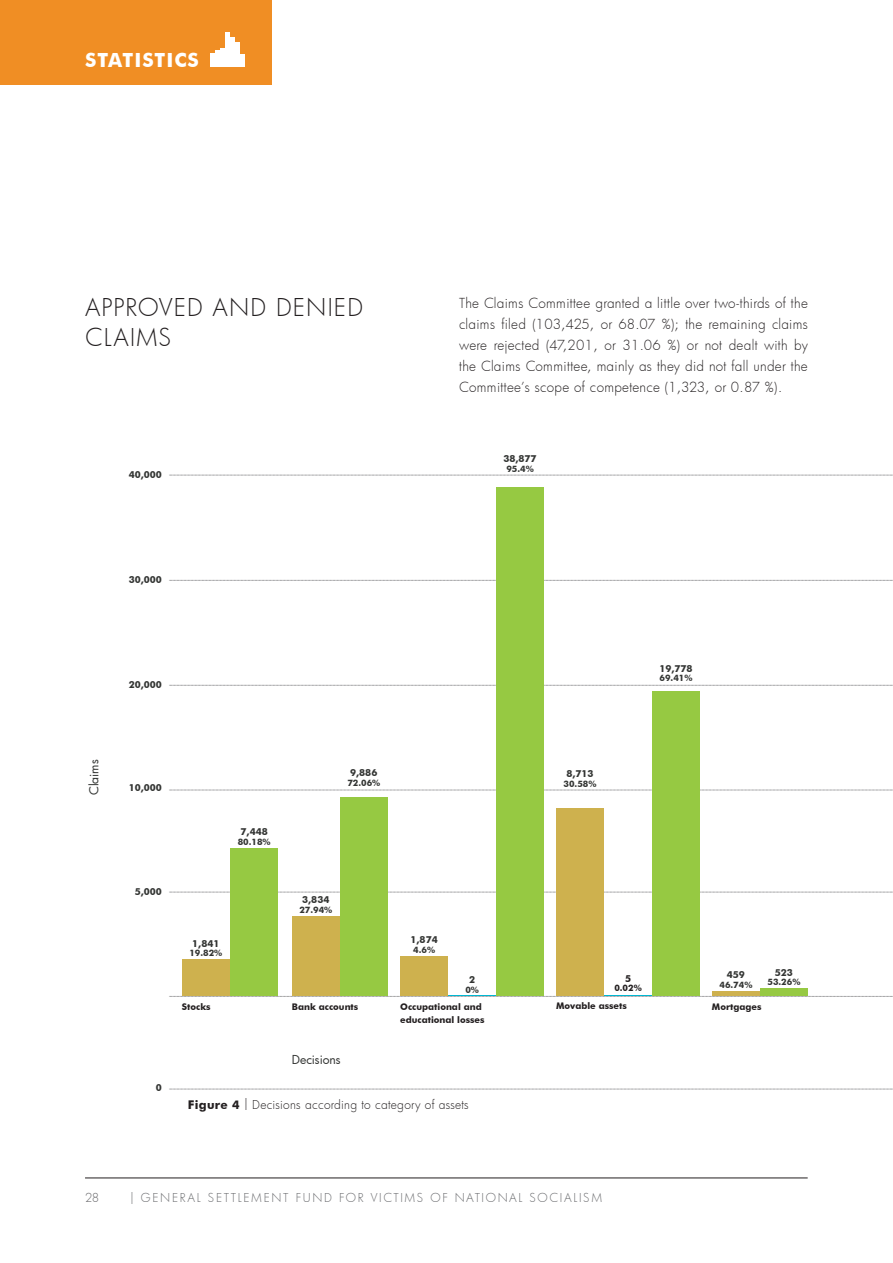
<style>
.page{position:relative;width:893px;height:1263px;background:#fff}
.page>*{position:absolute;margin:0;border:0;box-sizing:border-box;transform-origin:0 0}
.t1{font:300 24px/30px "Futura";letter-spacing:.05em;color:#231f20}
.t2{font:700 19.5px "Futura BT";letter-spacing:.05em;color:#fff}
.t3{font:300 13.5px/21px "Futura";letter-spacing:.02em;color:#231f20;text-align:justify}
.t4{font:12.15px "Futura";color:#333533}
.t5{font:300 12px "Futura";letter-spacing:.14em;color:#6c6d70}
.t6{font:300 12px "Futura";letter-spacing:.025em;color:#231f20}
.t7{font:300 12px "Futura";color:#636366}
.t8{font:700 9.6px "Futura BT";color:#333533}
.t9{font:700 9.6px "Futura BT";color:#231f20}
.t10{font:700 9.15px/13.5px "Futura BT";color:#231f20}
.t11{font:700 8.85px "Futura BT";color:#333533}
.t12{font:700 8.85px "Futura BT";color:#231f20}
.s1{font-family:"Futura BT";font-weight:700}
</style>
<div class="page">
<hr style="left:85px;top:1178px;width:723px;height:1px;background:#231f20">
<svg style="left:169px;top:996px;width:724px;height:1px"></svg>
<svg style="left:169px;top:892px;width:724px;height:1px"></svg>
<svg style="left:169px;top:790px;width:724px;height:1px"></svg>
<svg style="left:169px;top:685px;width:724px;height:1px"></svg>
<svg style="left:169px;top:580px;width:724px;height:1px"></svg>
<svg style="left:169px;top:475px;width:724px;height:1px"></svg>
<svg style="left:169px;top:1089px;width:724px;height:1px"></svg>
<div style="left:230px;top:848px;width:48px;height:148px;background:#96c942"></div>
<div style="left:182px;top:959px;width:48px;height:37px;background:#ceb14e"></div>
<div style="left:340px;top:797px;width:48px;height:199px;background:#96c942"></div>
<div style="left:292px;top:916px;width:48px;height:80px;background:#ceb14e"></div>
<hr style="left:448px;top:995px;width:48px;height:1px;background:#00b7d2">
<div style="left:400px;top:956px;width:48px;height:40px;background:#ceb14e"></div>
<div style="left:496px;top:487px;width:48px;height:509px;background:#96c942"></div>
<hr style="left:604px;top:995px;width:48px;height:1px;background:#00b7d2">
<div style="left:556px;top:808px;width:48px;height:188px;background:#ceb14e"></div>
<div style="left:652px;top:691px;width:48px;height:305px;background:#96c942"></div>
<div style="left:760px;top:989px;width:48px;height:7px;background:#96c942"></div>
<div style="left:712px;top:991px;width:48px;height:5px;background:#ceb14e"></div>
<div style="left:0;top:0;width:272px;height:85px;background:#f08e24"></div>
<hr style="left:211px;top:53px;width:4px;height:14px;background:#fff">
<hr style="left:216px;top:50px;width:4px;height:17px;background:#fff">
<hr style="left:221px;top:49px;width:4px;height:18px;background:#fff">
<hr style="left:226px;top:32px;width:4px;height:35px;background:#fff">
<hr style="left:231px;top:37px;width:4px;height:30px;background:#fff">
<div style="left:235px;top:43px;width:5px;height:24px;background:#fff"></div>
<div style="left:240px;top:55px;width:5px;height:12px;background:#fff"></div>
<p class="t2" style="left:85px;top:49px;width:115px">STATISTICS</p>
<p class="t1" style="left:85px;top:292px;width:279px">APPROVED AND DENIED<br>CLAIMS</p>
<p class="t3" style="left:459px;top:292px;width:350px">The Claims Committee granted a little over two-thirds of the claims filed (103,425, or 68.07 %); the remaining claims were rejected (47,201, or 31.06 %) or not dealt with by the Claims Committee, mainly as they did not fall under the Committee’s scope of competence (1,323, or 0.87 %).</p>
<p class="t8" style="left:129px;top:469px;width:35px">40,000</p>
<p class="t8" style="left:503px;top:453px;width:35px">38,877</p>
<p class="t11" style="left:506px;top:463px;width:29px">95.4%</p>
<p class="t8" style="left:129px;top:574px;width:35px">30,000</p>
<p class="t4" style="left:86px;top:795px;width:37px;rotate:-90deg">Claims</p>
<p class="t8" style="left:129px;top:679px;width:35px">20,000</p>
<p class="t8" style="left:659px;top:662px;width:35px">19,778</p>
<p class="t11" style="left:659px;top:673px;width:34px">69.41%</p>
<p class="t8" style="left:129px;top:782px;width:35px">10,000</p>
<p class="t8" style="left:135px;top:886px;width:29px">5,000</p>
<p class="t8" style="left:156px;top:1082px;width:8px">0</p>
<p class="t8" style="left:241px;top:826px;width:29px">7,448</p>
<p class="t11" style="left:238px;top:836px;width:34px">80.18%</p>
<p class="t8" style="left:192px;top:937px;width:29px">1,841</p>
<p class="t11" style="left:189px;top:948px;width:34px">19.82%</p>
<p class="t8" style="left:350px;top:767px;width:29px">9,886</p>
<p class="t11" style="left:347px;top:777px;width:34px">72.06%</p>
<p class="t8" style="left:302px;top:894px;width:29px">3,834</p>
<p class="t11" style="left:299px;top:904px;width:34px">27.94%</p>
<p class="t8" style="left:411px;top:934px;width:29px">1,874</p>
<p class="t11" style="left:413px;top:944px;width:23px">4.6%</p>
<p class="t8" style="left:469px;top:974px;width:8px">2</p>
<p class="t11" style="left:465px;top:984px;width:15px">0%</p>
<p class="t8" style="left:566px;top:768px;width:29px">8,713</p>
<p class="t11" style="left:564px;top:778px;width:34px">30.58%</p>
<p class="t9" style="left:625px;top:972px;width:8px">5</p>
<p class="t12" style="left:614px;top:983px;width:29px">0.02%</p>
<p class="t8" style="left:727px;top:969px;width:20px">459</p>
<p class="t11" style="left:719px;top:979px;width:34px">46.74%</p>
<p class="t8" style="left:775px;top:966px;width:20px">523</p>
<p class="t11" style="left:767px;top:977px;width:34px">53.26%</p>
<p class="t10" style="left:182px;top:999px;width:30px">Stocks</p>
<p class="t10" style="left:292px;top:999px;width:68px">Bank accounts</p>
<p class="t10" style="left:400px;top:999px;width:86px">Occupational and educational losses</p>
<p class="t10" style="left:556px;top:999px;width:72px">Movable assets</p>
<p class="t10" style="left:712px;top:999px;width:51px">Mortgages</p>
<p class="t4" style="left:292px;top:1051px;width:50px">Decisions</p>
<p class="t6" style="left:188px;top:1096px;width:282px"><span class="s1">Figure 4</span> | Decisions according to category of assets</p>
<p class="t7" style="left:85px;top:1189px;width:16px">28</p>
<p class="t5" style="left:130px;top:1189px;width:474px">| GENERAL SETTLEMENT FUND FOR VICTIMS OF NATIONAL SOCIALISM</p>
</div>
